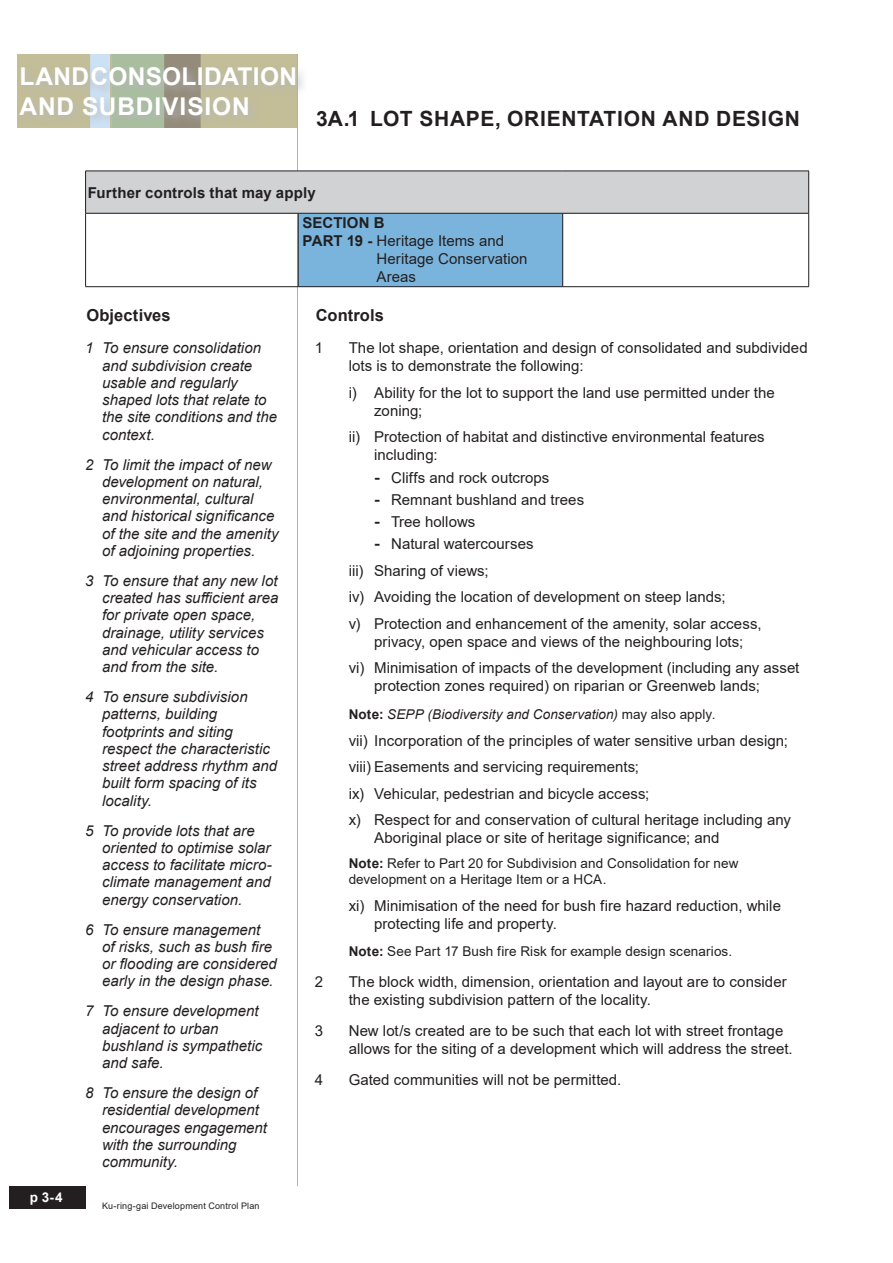
<style>
.page{position:relative;width:893px;height:1263px;background:#fff}
.page>*{position:absolute;margin:0;border:0;box-sizing:border-box;transform-origin:0 0}
.t1{font:700 24.45px/29.4px "Arial";letter-spacing:.02em;color:#fff}
.t2{font:700 21px "Arial";letter-spacing:.035em;color:#231f20}
._2a__title_heading{font:700 16.5px "Arial";letter-spacing:.005em;color:#231f20}
.t3{font:15px/18px "Arial";letter-spacing:.005em;color:#231f20}
.t4{font:italic 15px/17.2px "Arial";color:#231f20}
.t5{font:700 15px "Arial";letter-spacing:.01em;color:#231f20}
._1aii__body_notes{font:13.5px/16.2px "Arial";letter-spacing:.01em;color:#231f20}
._1a__body{font:13.5px "Arial";letter-spacing:.005em;color:#231f20}
._1a__body-2{font:italic 13.5px "Arial";letter-spacing:.01em;color:#231f20}
.t6{font:700 13.5px "Arial";color:#fff}
.t7{font:9px "Arial";letter-spacing:.02em;color:#231f20}
.s1{font-weight:700}
.s2{font-family:"DIN";font-weight:700}
.s3{font-weight:700;font-style:normal}
.s4{font-style:normal}
</style>
<div class="page">
<img style="left:17px;top:54px;width:280px;height:74px">
<div style="left:9px;top:1186px;width:76px;height:23px;background:#231f20"></div>
<div style="left:17px;top:64px;width:291px;height:63px;background:#b6b7bb;opacity:.75"></div>
<hr style="left:297px;top:54px;width:1px;height:1132px;background:#b6b491">
<div style="left:86px;top:171px;width:723px;height:42px;background:#d1d2d4"></div>
<div style="left:298px;top:213px;width:265px;height:74px;background:#7ab4dd"></div>
<hr style="left:808px;top:171px;width:1px;height:42px;background:#231f20">
<hr style="left:85px;top:171px;width:1px;height:42px;background:#231f20">
<hr style="left:85px;top:171px;width:213px;height:1px;background:#231f20">
<hr style="left:298px;top:171px;width:265px;height:1px;background:#231f20">
<hr style="left:563px;top:171px;width:246px;height:1px;background:#231f20">
<hr style="left:85px;top:213px;width:213px;height:1px;background:#231f20">
<hr style="left:563px;top:213px;width:246px;height:1px;background:#231f20">
<hr style="left:85px;top:213px;width:1px;height:73px;background:#231f20">
<hr style="left:808px;top:213px;width:1px;height:73px;background:#231f20">
<hr style="left:85px;top:286px;width:213px;height:1px;background:#231f20">
<hr style="left:563px;top:286px;width:246px;height:1px;background:#231f20">
<hr style="left:298px;top:213px;width:265px;height:1px;background:#231f20">
<hr style="left:298px;top:213px;width:1px;height:73px;background:#231f20">
<hr style="left:562px;top:213px;width:1px;height:73px;background:#231f20">
<hr style="left:298px;top:286px;width:265px;height:1px;background:#231f20">
<h1 class="t1" style="left:20px;top:62px;width:279px">LAND CONSOLIDATION<br>AND SUBDIVISION</h1>
<p class="t2" style="left:316px;top:104px;width:485px">3A.1 LOT SHAPE, ORIENTATION AND DESIGN</p>
<p class="t5" style="left:88px;top:182px;width:229px">Further controls that may apply</p>
<p class="t5" style="left:302px;top:213px;width:84px">SECTION B</p>
<p class="t3" style="left:302px;top:232px;width:203px"><span class="s1">PART 19 -</span> Heritage Items and</p>
<p class="t3" style="left:377px;top:250px;width:152px">Heritage Conservation</p>
<p class="t3" style="left:377px;top:268px;width:41px">Areas</p>
<p class="t6" style="left:30px;top:1187px;width:34px">p 3-4</p>
<p class="_2a__title_heading" style="left:86px;top:303px;width:86px">Objectives</p>
<p class="_2a__title_heading" style="left:316px;top:303px;width:70px">Controls</p>
<p class="t3" style="left:315px;top:339px;width:10px">1</p>
<p class="t3" style="left:349px;top:339px;width:461px">The lot shape, orientation and design of consolidated and subdivided lots is to demonstrate the following:</p>
<p class="t3" style="left:374px;top:383px;width:402px;text-indent:-26px">i) Ability for the lot to support the land use permitted under the zoning;</p>
<p class="t3" style="left:374px;top:428px;width:392px;text-indent:-26px">ii) Protection of habitat and distinctive environmental features including:</p>
<p class="t3" style="left:374px;top:468px;width:177px"><span class="s2">-</span> Cliffs and rock outcrops</p>
<p class="t3" style="left:374px;top:490px;width:211px"><span class="s2">-</span> Remnant bushland and trees</p>
<p class="t3" style="left:374px;top:513px;width:103px"><span class="s2">-</span> Tree hollows</p>
<p class="t3" style="left:374px;top:535px;width:161px"><span class="s2">-</span> Natural watercourses</p>
<p class="t3" style="left:349px;top:561px;width:141px">iii) Sharing of views;</p>
<p class="t3" style="left:349px;top:588px;width:378px">iv) Avoiding the location of development on steep lands;</p>
<p class="t3" style="left:349px;top:614px;width:414px;text-align:center">v) Protection and enhancement of the amenity, solar access, privacy, open space and views of the neighbouring lots;</p>
<p class="t3" style="left:374px;top:659px;width:427px;text-indent:-26px">vi) Minimisation of impacts of the development (including any asset protection zones required) on riparian or Greenweb lands;</p>
<p class="_1a__body-2" style="left:349px;top:706px;width:368px"><span class="s3">Note:</span> SEPP (Biodiversity and Conservation) <span class="s4">may also apply.</span></p>
<p class="t3" style="left:349px;top:731px;width:441px">vii) Incorporation of the principles of water sensitive urban design;</p>
<p class="t3" style="left:349px;top:758px;width:292px">viii) Easements and servicing requirements;</p>
<p class="t3" style="left:349px;top:784px;width:302px">ix) Vehicular, pedestrian and bicycle access;</p>
<p class="t3" style="left:374px;top:811px;width:418px;text-indent:-26px">x) Respect for and conservation of cultural heritage including any<br>Aboriginal place or site of heritage significance; and</p>
<p class="_1aii__body_notes" style="left:349px;top:855px;width:391px"><span class="s1">Note:</span> Refer to Part 20 for Subdivision and Consolidation for new development on a Heritage Item or a HCA.</p>
<p class="t3" style="left:374px;top:896px;width:408px;text-indent:-26px">xi) Minimisation of the need for bush fire hazard reduction, while protecting life and property.</p>
<p class="_1a__body" style="left:349px;top:942px;width:385px"><span class="s1">Note:</span> See Part 17 Bush fire Risk for example design scenarios.</p>
<p class="t3" style="left:315px;top:973px;width:10px">2</p>
<p class="t3" style="left:349px;top:973px;width:440px">The block width, dimension, orientation and layout are to consider the existing subdivision pattern of the locality.</p>
<p class="t3" style="left:315px;top:1021px;width:10px">3</p>
<p class="t3" style="left:349px;top:1021px;width:446px">New lot/s created are to be such that each lot with street frontage allows for the siting of a development which will address the street.</p>
<p class="t3" style="left:315px;top:1070px;width:10px">4</p>
<p class="t3" style="left:349px;top:1070px;width:274px">Gated communities will not be permitted.</p>
<p class="t4" style="left:102px;top:340px;width:177px;text-indent:-17px">1 To ensure consolidation and subdivision create usable and regularly shaped lots that relate to the site conditions and the context.</p>
<p class="t4" style="left:102px;top:456px;width:178px;text-indent:-17px">2 To limit the impact of new development on natural, environmental, cultural and historical significance of the site and the amenity of adjoining properties.</p>
<p class="t4" style="left:102px;top:572px;width:178px;text-indent:-17px">3 To ensure that any new lot created has sufficient area for private open space, drainage, utility services and vehicular access to and from the site.</p>
<p class="t4" style="left:102px;top:688px;width:177px;text-indent:-17px">4 To ensure subdivision patterns, building footprints and siting respect the characteristic street address rhythm and built form spacing of its locality.</p>
<p class="t4" style="left:102px;top:822px;width:171px;text-indent:-17px">5 To provide lots that are oriented to optimise solar access to facilitate micro&shy;climate management and energy conservation.</p>
<p class="t4" style="left:102px;top:921px;width:176px;text-indent:-17px">6 To ensure management<br>of risks, such as bush fire or flooding are considered early in the design phase.</p>
<p class="t4" style="left:102px;top:1003px;width:162px;text-indent:-17px">7 To ensure development adjacent to urban bushland is sympathetic and safe.</p>
<p class="t4" style="left:102px;top:1084px;width:166px;text-indent:-17px">8 To ensure the design of residential development encourages engagement with the surrounding community.</p>
<p class="t7" style="left:102px;top:1199px;width:159px">Ku-ring-gai Development Control Plan</p>
</div>
